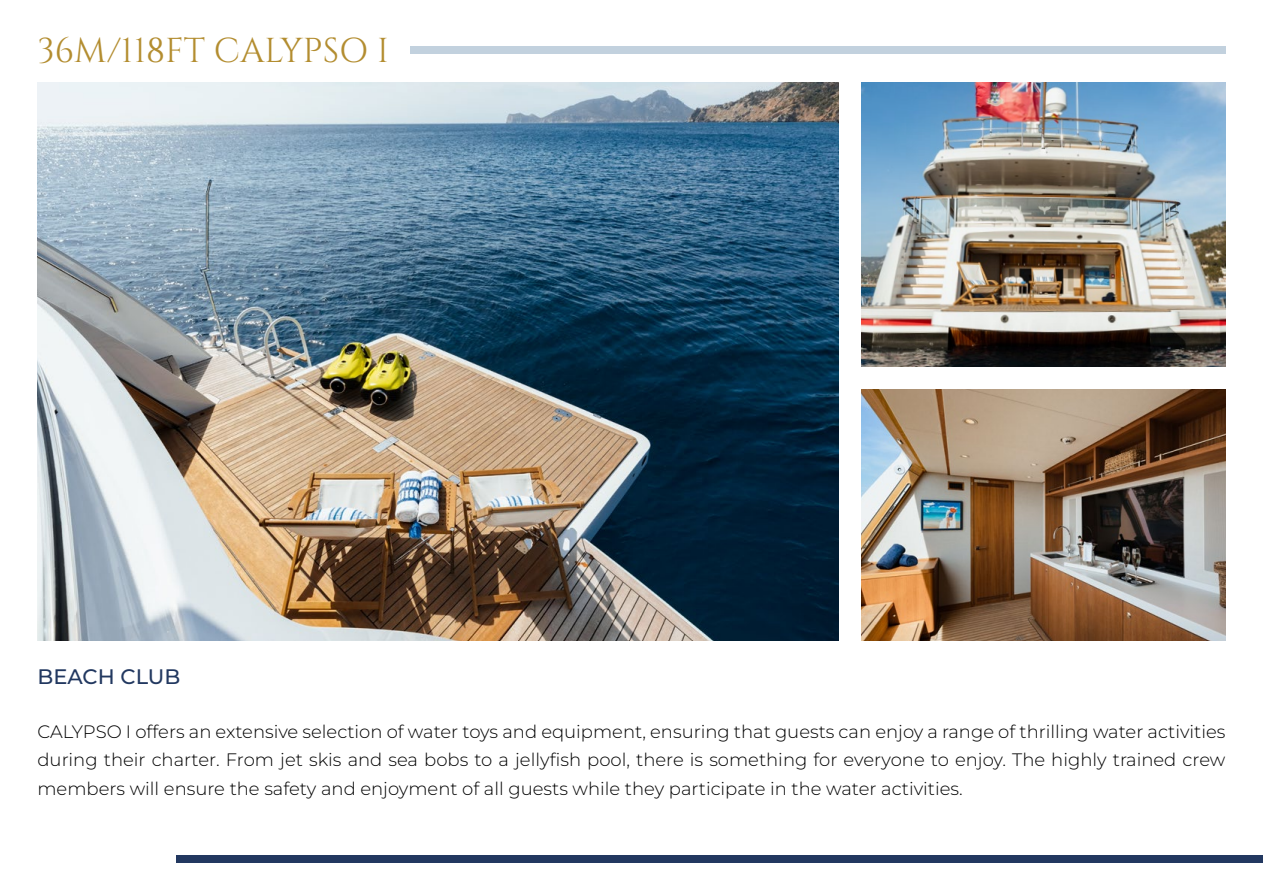
<style>
.page{position:relative;width:1263px;height:893px;background:#fff}
.page>*{position:absolute;margin:0;border:0;box-sizing:border-box;transform-origin:0 0}
.t1{font:34.5px "Cinzel";color:#b38d30}
.t2{font:500 21px "Montserrat";color:#223860}
.t3{font:300 18px/28.5px "Montserrat";color:#000;text-align:justify}
</style>
<div class="page">
<div style="left:176px;top:856px;width:1087px;height:7px;background:#223860"></div>
<div style="left:410px;top:46px;width:815px;height:8px;background:#c2d1de"></div>
<img style="left:38px;top:82px;width:800px;height:559px">
<img style="left:861px;top:83px;width:364px;height:284px">
<img style="left:861px;top:389px;width:364px;height:252px">
<h1 class="t1" style="left:38px;top:28px;width:353px">36M/118FT CALYPSO I</h1>
<p class="t2" style="left:38px;top:662px;width:144px">BEACH CLUB</p>
<p class="t3" style="left:38px;top:717px;width:1189px">CALYPSO I offers an extensive selection of water toys and equipment, ensuring that guests can enjoy a range of thrilling water activities during their charter. From jet skis and sea bobs to a jellyfish pool, there is something for everyone to enjoy. The highly trained crew members will ensure the safety and enjoyment of all guests while they participate in the water activities.</p>
</div>
